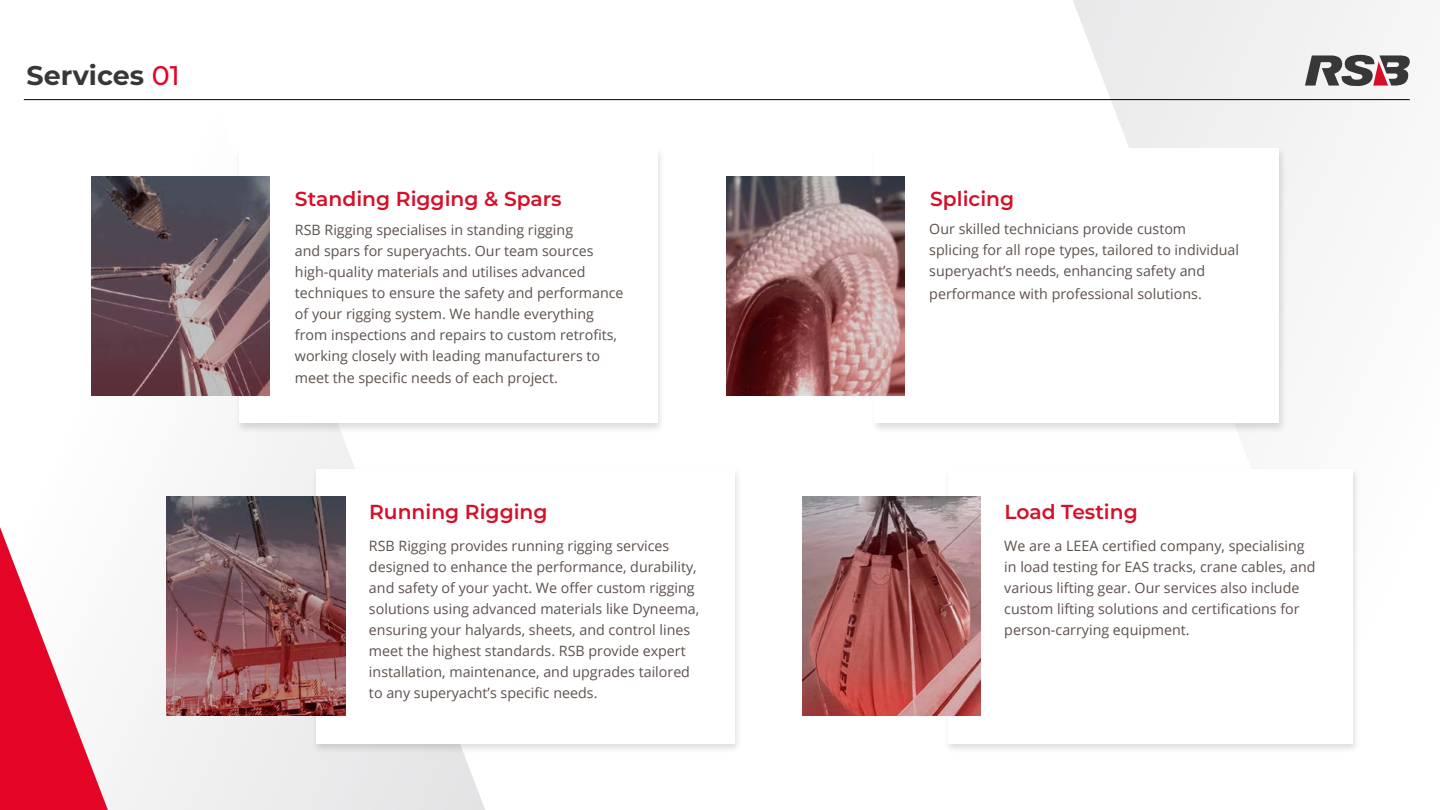
<style>
.page{position:relative;width:1440px;height:810px;background:#fff}
.page>*{position:absolute;margin:0;border:0;box-sizing:border-box;transform-origin:0 0}
.t1{font:700 27px "Montserrat";color:#363736}
.t2{font:600 20.25px "Montserrat";color:#d60f28}
.t3{font:14.25px/21px "Open Sans";color:#5d514d}
.s1{font-weight:500;color:#e40426}
</style>
<div class="page">
<svg style="left:1056px;top:0;width:354px;height:249px"></svg>
<svg style="left:1305px;top:55px;width:105px;height:33px"></svg>
<svg style="left:23px;top:99px;width:477px;height:711px"></svg>
<svg style="left:0;top:303px;width:238px;height:507px"></svg>
<hr style="left:24px;top:99px;width:1386px;height:1px;background:#000">
<div style="left:235px;top:147px;width:430px;height:287px;background:#000;opacity:.13"></div>
<div style="left:240px;top:148px;width:418px;height:275px;background:#fff"></div>
<div style="left:870px;top:147px;width:417px;height:287px;background:#000;opacity:.13"></div>
<div style="left:875px;top:148px;width:404px;height:275px;background:#fff"></div>
<div style="left:311px;top:467px;width:431px;height:287px;background:#000;opacity:.13"></div>
<div style="left:316px;top:469px;width:418px;height:274px;background:#fff"></div>
<div style="left:944px;top:467px;width:417px;height:287px;background:#000;opacity:.13"></div>
<div style="left:949px;top:469px;width:404px;height:274px;background:#fff"></div>
<img style="left:92px;top:177px;width:178px;height:218px">
<img style="left:727px;top:177px;width:178px;height:218px">
<img style="left:167px;top:497px;width:178px;height:219px">
<img style="left:802px;top:497px;width:178px;height:219px">
<h1 class="t1" style="left:26px;top:56px;width:155px">Services <span class="s1">01</span></h1>
<h2 class="t2" style="left:295px;top:184px;width:268px">Standing Rigging &amp; Spars</h2>
<h2 class="t2" style="left:930px;top:184px;width:85px">Splicing</h2>
<p class="t3" style="left:295px;top:219px;width:330px">RSB Rigging specialises in standing rigging<br>and spars for superyachts. Our team sources high-quality materials and utilises advanced techniques to ensure the safety and performance of your rigging system. We handle everything from inspections and repairs to custom retrofits, working closely with leading manufacturers to meet the specific needs of each project.</p>
<p class="t3" style="left:929px;top:218px;width:311px">Our skilled technicians provide custom splicing for all rope types, tailored to individual superyacht’s needs, enhancing safety and</p>
<p class="t3" style="left:929px;top:283px;width:274px">performance with professional solutions.</p>
<h2 class="t2" style="left:369px;top:498px;width:180px">Running Rigging</h2>
<h2 class="t2" style="left:1004px;top:498px;width:135px">Load Testing</h2>
<p class="t3" style="left:369px;top:535px;width:332px">RSB Rigging provides running rigging services designed to enhance the performance, durability, and safety of your yacht. We offer custom rigging solutions using advanced materials like Dyneema, ensuring your halyards, sheets, and control lines meet the highest standards. RSB provide expert installation, maintenance, and upgrades tailored to any superyacht’s specific needs.</p>
<p class="t3" style="left:1004px;top:535px;width:313px">We are a LEEA certified company, specialising in load testing for EAS tracks, crane cables, and various lifting gear. Our services also include custom lifting solutions and certifications for person-carrying equipment.</p>
</div>
